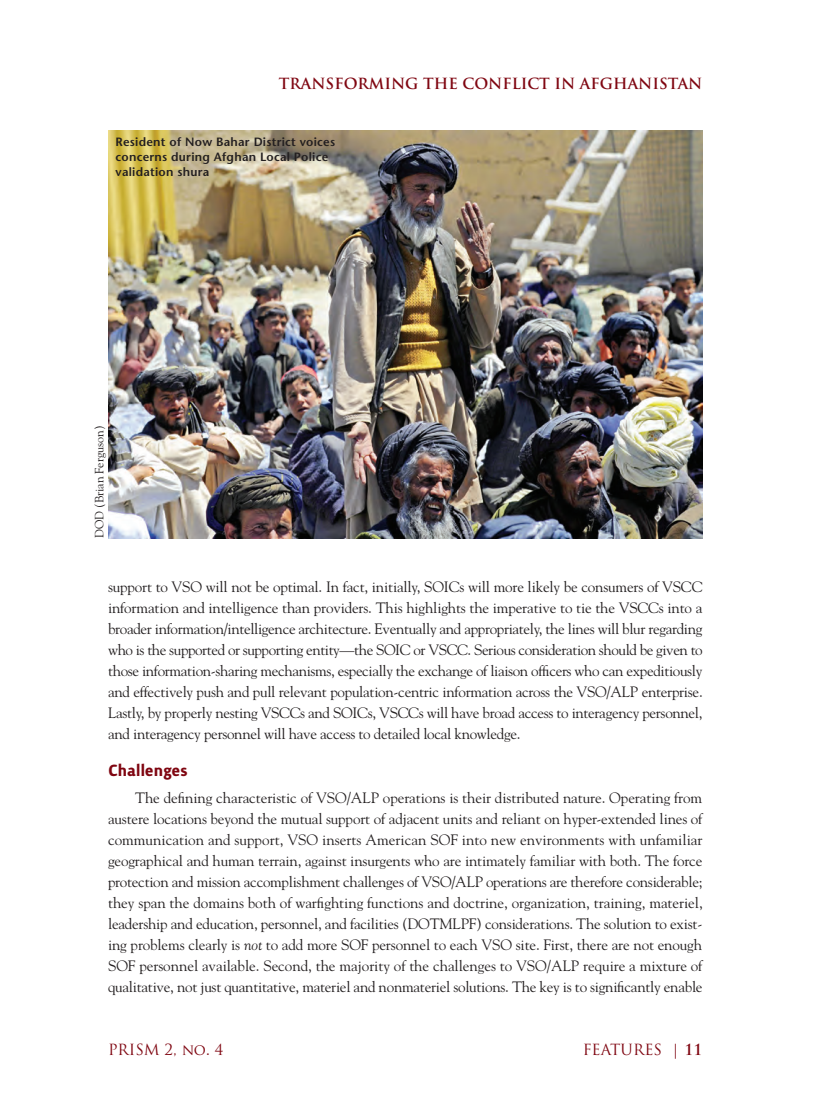
<style>
.page{position:relative;width:824px;height:1107px;background:#fff}
.page>*{position:absolute;margin:0;border:0;box-sizing:border-box;transform-origin:0 0}
.HEAD__A{font:700 21px "Surface";color:#7f0611}
.Body_TXT{font:15px/21px "Goudy Std";letter-spacing:-.02em;color:#231f20;text-align:justify}
.Body_TXT-2{font:700 15px "Trajan Pro";color:#7f0611}
.t1{font:15px "Trajan Pro";color:#7f0611}
.Caption_Black{font:600 12px/15px "Stone Sans Std";letter-spacing:.02em;color:#231f20}
.Photo_Credit_Black{font:12px "Goudy Std";color:#231f20}
.s1{font-style:italic}
.s2{font-weight:700}
</style>
<div class="page">
<img style="left:109px;top:130px;width:593px;height:408px">
<p class="Body_TXT-2" style="left:279px;top:74px;width:425px">TRANSFORMING THE CONFLICT IN AFGHANISTAN</p>
<p class="Caption_Black" style="left:116px;top:135px;width:221px">Resident of Now Bahar District voices concerns during Afghan Local Police validation shura</p>
<p class="Photo_Credit_Black" style="left:92px;top:538px;width:113px;rotate:-90deg">DOD (Brian Ferguson)</p>
<p class="Body_TXT" style="left:108px;top:577px;width:596px">support to VSO will not be optimal. In fact, initially, SOICs will more likely be consumers of VSCC information and intelligence than providers. This highlights the imperative to tie the VSCCs into a broader information/intelligence architecture. Eventually and appropriately, the lines will blur regarding who is the supported or supporting entity—the SOIC or VSCC. Serious consideration should be given to those information-sharing mechanisms, especially the exchange of liaison officers who can expeditiously and effectively push and pull relevant population-centric information across the VSO/ALP enterprise.<br>Lastly, by properly nesting VSCCs and SOICs, VSCCs will have broad access to interagency personnel, and interagency personnel will have access to detailed local knowledge.</p>
<p class="HEAD__A" style="left:108px;top:761px;width:81px">Challenges</p>
<p class="Body_TXT" style="left:108px;top:787px;width:596px;text-indent:27px">The defining characteristic of VSO/ALP operations is their distributed nature. Operating from austere locations beyond the mutual support of adjacent units and reliant on hyper-extended lines of communication and support, VSO inserts American SOF into new environments with unfamiliar geographical and human terrain, against insurgents who are intimately familiar with both. The force protection and mission accomplishment challenges of VSO/ALP operations are therefore considerable; they span the domains both of warfighting functions and doctrine, organization, training, materiel, leadership and education, personnel, and facilities (DOTMLPF) considerations. The solution to exist&shy;ing problems clearly is <span class="s1">not</span> to add more SOF personnel to each VSO site. First, there are not enough SOF personnel available. Second, the majority of the challenges to VSO/ALP require a mixture of qualitative, not just quantitative, materiel and nonmateriel solutions. The key is to significantly enable</p>
<p class="t1" style="left:108px;top:1040px;width:117px">PRISM 2, no. 4</p>
<p class="t1" style="left:582px;top:1040px;width:121px">FEATURES | <span class="s2">11</span></p>
</div>
